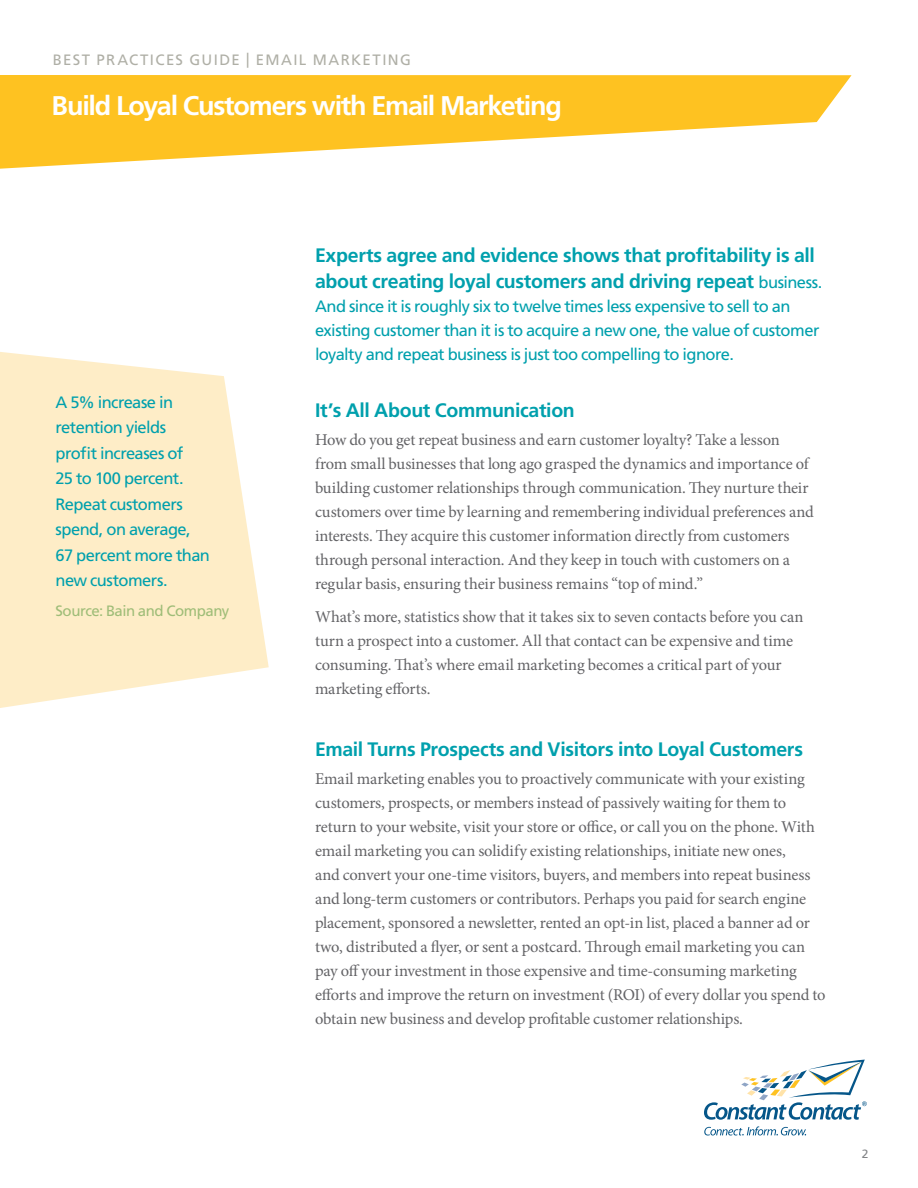
<style>
.page{position:relative;width:918px;height:1188px;background:#fff}
.page>*{position:absolute;margin:0;border:0;box-sizing:border-box;transform-origin:0 0}
.white_hdline{font:700 27px "Frutiger LT Std";letter-spacing:-.045em;color:#fff}
.sub_hd2{font:700 19.5px/25.5px "Frutiger LT Std";letter-spacing:-.015em;color:#00a0ad}
.text1{font:16.5px/24px "Minion Pro";letter-spacing:-.01em;color:#636366}
.sub_hd2-2{font:16.5px/24px "Frutiger LT Std";letter-spacing:-.035em;color:#00a0ad}
.blue_caption{font:16.5px/25.5px "Frutiger LT Std";letter-spacing:-.035em;color:#00a0ad}
.pdf{font:15px "Frutiger LT Std";letter-spacing:.095em;color:#afafa6}
.green_caption{font:15px "Frutiger LT Std";letter-spacing:-.03em;color:#9fbd78}
.Head_cover{font:12px "Frutiger LT Std";color:#808285}
.s1{font-weight:400;font-size:16.5px}
</style>
<div class="page">
<svg style="left:704px;top:1060px;width:163px;height:60px"></svg>
<svg style="left:704px;top:1126px;width:102px;height:10px"></svg>
<svg style="left:0;top:75px;width:852px;height:94px;fill:#fec221"></svg>
<svg style="left:0;top:352px;width:269px;height:356px;fill:#feedc7"></svg>
<p class="pdf" style="left:53px;top:51px;width:360px">BEST PRACTICES GUIDE | EMAIL MARKETING</p>
<p class="white_hdline" style="left:52px;top:90px;width:512px">Build Loyal Customers with Email Marketing</p>
<p class="blue_caption" style="left:56px;top:389px;width:156px">A 5% increase in retention yields profit increases of<br>25 to 100 percent.<br>Repeat customers spend, on average,<br>67 percent more than new customers.</p>
<p class="green_caption" style="left:56px;top:602px;width:175px">Source: Bain and Company</p>
<p class="sub_hd2" style="left:315px;top:243px;width:509px">Experts agree and evidence shows that profitability is all about creating loyal customers and driving repeat <span class="s1">business.</span></p>
<p class="sub_hd2-2" style="left:315px;top:294px;width:506px">And since it is roughly six to twelve times less expensive to sell to an existing customer than it is to acquire a new one, the value of customer loyalty and repeat business is just too compelling to ignore.</p>
<p class="sub_hd2" style="left:315px;top:397px;width:261px">It’s All About Communication</p>
<p class="text1" style="left:315px;top:428px;width:500px">How do you get repeat business and earn customer loyalty? Take a lesson from small businesses that long ago grasped the dynamics and importance of building customer relationships through communication. They nurture their customers over time by learning and remembering individual preferences and interests. They acquire this customer information directly from customers through personal interaction. And they keep in touch with customers on a regular basis, ensuring their business remains “top of mind.”</p>
<p class="text1" style="left:315px;top:605px;width:490px">What’s more, statistics show that it takes six to seven contacts before you can turn a prospect into a customer. All that contact can be expensive and time consuming. That’s where email marketing becomes a critical part of your marketing efforts.</p>
<p class="sub_hd2" style="left:315px;top:736px;width:490px">Email Turns Prospects and Visitors into Loyal Customers</p>
<p class="text1" style="left:315px;top:767px;width:512px">Email marketing enables you to proactively communicate with your existing customers, prospects, or members instead of passively waiting for them to return to your website, visit your store or office, or call you on the phone. With email marketing you can solidify existing relationships, initiate new ones,<br>and convert your one-time visitors, buyers, and members into repeat business and long-term customers or contributors. Perhaps you paid for search engine placement, sponsored a newsletter, rented an opt-in list, placed a banner ad or two, distributed a flyer, or sent a postcard. Through email marketing you can pay off your investment in those expensive and time-consuming marketing efforts and improve the return on investment (ROI) of every dollar you spend to obtain new business and develop profitable customer relationships.</p>
<p class="Head_cover" style="left:862px;top:1147px;width:8px">2</p>
</div>
